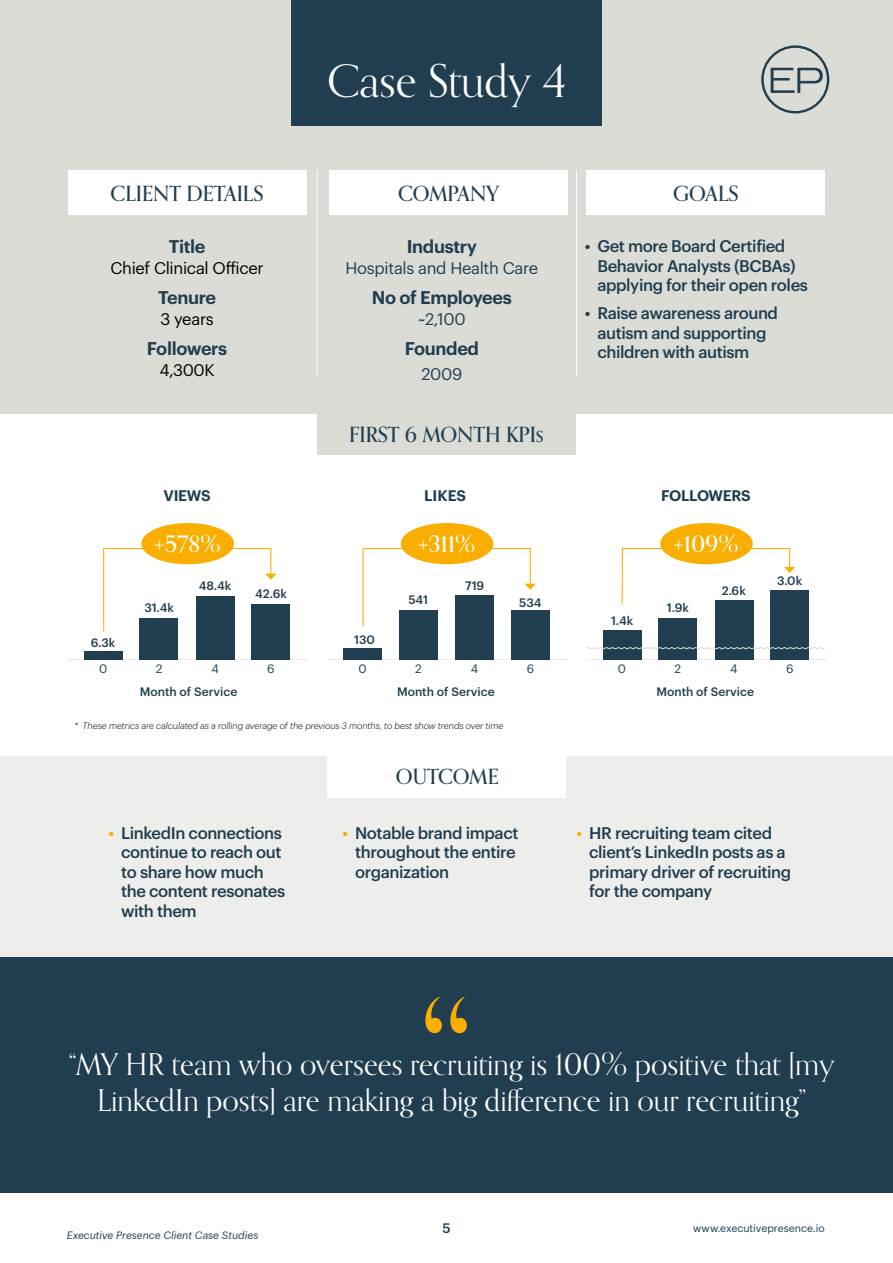
<style>
.page{position:relative;width:893px;height:1263px;background:#fff}
.page>*{position:absolute;margin:0;border:0;box-sizing:border-box;transform-origin:0 0}
.t1{font:45px "Orpheus Pro";letter-spacing:-.005em;color:#fff}
.t2{font:30px/36px "Orpheus Pro";color:#fff;text-align:center}
.t3{font:500 22.8px "Orpheus Pro";color:#fff}
.t4{font:500 21px "Orpheus Pro";color:#203e4f}
.t5{font:600 18px "Graphik";letter-spacing:-.02em;color:#203e4f}
.t6{font:500 16.5px/19.5px "Graphik";letter-spacing:-.025em;color:#203e4f}
.t7{font:16.5px "Graphik";letter-spacing:-.02em;color:#000}
.t8{font:16.5px "Graphik";letter-spacing:-.02em;color:#203e4f}
.t9{font:600 15px "Graphik";letter-spacing:-.02em;color:#203e4f}
.t10{font:500 13.5px "Graphik";color:#203e4f}
.t11{font:500 12px "Graphik";color:#203e4f}
.t12{font:12px "Graphik";color:#203e4f}
.t13{font:italic 10.5px "Graphik";color:#203e4f}
.t14{font:10.5px "Graphik";color:#203e4f}
.t15{font:italic 300 9px "Graphik";color:#000}
.s1{color:#f9ae00}
</style>
<div class="page">
<div style="left:0;top:957px;width:893px;height:236px;background:#203e4f"></div>
<div style="left:0;top:0;width:893px;height:413px;background:#dbdcd6"></div>
<div style="left:68px;top:171px;width:238px;height:44px;background:#fff"></div>
<div style="left:329px;top:171px;width:239px;height:44px;background:#fff"></div>
<div style="left:587px;top:171px;width:238px;height:44px;background:#fff"></div>
<div style="left:0;top:756px;width:893px;height:201px;background:#ededeb"></div>
<div style="left:327px;top:756px;width:239px;height:41px;background:#fff"></div>
<div style="left:317px;top:413px;width:259px;height:42px;background:#dbdcd6"></div>
<div style="left:291px;top:0;width:311px;height:125px;background:#203e4f"></div>
<hr style="left:317px;top:171px;width:1px;height:206px;background:#fff">
<hr style="left:576px;top:171px;width:1px;height:206px;background:#fff">
<svg style="left:425px;top:997px;width:42px;height:36px"></svg>
<svg style="left:68px;top:659px;width:239px;height:1px"></svg>
<svg style="left:328px;top:659px;width:238px;height:1px"></svg>
<svg style="left:587px;top:659px;width:239px;height:1px"></svg>
<div style="left:84px;top:651px;width:38px;height:8px;background:#203e4f"></div>
<div style="left:344px;top:648px;width:38px;height:11px;background:#203e4f"></div>
<div style="left:603px;top:630px;width:38px;height:29px;background:#203e4f"></div>
<div style="left:140px;top:618px;width:38px;height:41px;background:#203e4f"></div>
<div style="left:399px;top:610px;width:38px;height:49px;background:#203e4f"></div>
<div style="left:658px;top:618px;width:39px;height:41px;background:#203e4f"></div>
<div style="left:196px;top:596px;width:38px;height:63px;background:#203e4f"></div>
<div style="left:456px;top:595px;width:38px;height:64px;background:#203e4f"></div>
<div style="left:715px;top:600px;width:38px;height:59px;background:#203e4f"></div>
<div style="left:252px;top:604px;width:38px;height:55px;background:#203e4f"></div>
<div style="left:511px;top:610px;width:38px;height:49px;background:#203e4f"></div>
<div style="left:770px;top:590px;width:39px;height:69px;background:#203e4f"></div>
<svg style="left:103px;top:547px;width:173px;height:85px"></svg>
<svg style="left:362px;top:547px;width:174px;height:80px"></svg>
<svg style="left:621px;top:548px;width:174px;height:58px"></svg>
<div style="left:141px;top:523px;width:93px;height:41px;background:#f9ae00;border-radius:50%"></div>
<div style="left:401px;top:523px;width:92px;height:41px;background:#f9ae00;border-radius:50%"></div>
<div style="left:660px;top:523px;width:93px;height:41px;background:#f9ae00;border-radius:50%"></div>
<svg style="left:587px;top:647px;width:238px;height:2px"></svg>
<svg style="left:761px;top:45px;width:68px;height:68px"></svg>
<h1 class="t1" style="left:327px;top:53px;width:240px">Case Study 4</h1>
<p class="t4" style="left:111px;top:180px;width:155px">CLIENT DETAILS</p>
<p class="t4" style="left:398px;top:180px;width:103px">COMPANY</p>
<p class="t4" style="left:673px;top:180px;width:67px">GOALS</p>
<p class="t5" style="left:169px;top:233px;width:38px">Title</p>
<p class="t7" style="left:110px;top:256px;width:155px">Chief Clinical Officer</p>
<p class="t5" style="left:158px;top:284px;width:59px">Tenure</p>
<p class="t7" style="left:160px;top:307px;width:55px">3 years</p>
<p class="t5" style="left:147px;top:334px;width:82px">Followers</p>
<p class="t7" style="left:159px;top:357px;width:57px">4,300K</p>
<p class="t5" style="left:407px;top:233px;width:72px">Industry</p>
<p class="t8" style="left:346px;top:256px;width:194px">Hospitals and Health Care</p>
<p class="t5" style="left:372px;top:284px;width:141px">No of Employees</p>
<p class="t8" style="left:418px;top:307px;width:49px">~2,100</p>
<p class="t5" style="left:405px;top:334px;width:76px">Founded</p>
<p class="t8" style="left:422px;top:361px;width:42px">2009</p>
<p class="t4" style="left:349px;top:421px;width:196px">FIRST 6 MONTH KPIs</p>
<p class="t6" style="left:597px;top:235px;width:212px;text-indent:-13px">• Get more Board Certified<br>Behavior Analysts (BCBAs) applying for their open roles</p>
<p class="t6" style="left:597px;top:302px;width:182px;text-indent:-13px">• Raise awareness around autism and supporting children with autism</p>
<p class="t9" style="left:164px;top:484px;width:49px">VIEWS</p>
<p class="t9" style="left:424px;top:484px;width:44px">LIKES</p>
<p class="t9" style="left:661px;top:484px;width:91px">FOLLOWERS</p>
<h3 class="t3" style="left:154px;top:530px;width:68px">+578%</h3>
<h3 class="t3" style="left:418px;top:530px;width:59px">+311%</h3>
<h3 class="t3" style="left:674px;top:530px;width:67px">+109%</h3>
<p class="t11" style="left:144px;top:599px;width:31px">31.4k</p>
<p class="t11" style="left:199px;top:576px;width:34px">48.4k</p>
<p class="t11" style="left:465px;top:576px;width:21px">719</p>
<p class="t11" style="left:255px;top:585px;width:33px">42.6k</p>
<p class="t11" style="left:722px;top:582px;width:25px">2.6k</p>
<p class="t11" style="left:519px;top:593px;width:24px">534</p>
<p class="t11" style="left:408px;top:591px;width:21px">541</p>
<p class="t11" style="left:667px;top:599px;width:24px">1.9k</p>
<p class="t11" style="left:611px;top:611px;width:24px">1.4k</p>
<p class="t11" style="left:91px;top:633px;width:26px">6.3k</p>
<p class="t11" style="left:354px;top:630px;width:22px">130</p>
<p class="t11" style="left:777px;top:571px;width:26px">3.0k</p>
<p class="t12" style="left:99px;top:659px;width:10px">0</p>
<p class="t12" style="left:156px;top:659px;width:8px">2</p>
<p class="t12" style="left:211px;top:659px;width:9px">4</p>
<p class="t12" style="left:267px;top:659px;width:9px">6</p>
<p class="t12" style="left:358px;top:659px;width:10px">0</p>
<p class="t12" style="left:415px;top:659px;width:8px">2</p>
<p class="t12" style="left:471px;top:659px;width:9px">4</p>
<p class="t12" style="left:527px;top:659px;width:9px">6</p>
<p class="t12" style="left:618px;top:659px;width:10px">0</p>
<p class="t12" style="left:675px;top:659px;width:8px">2</p>
<p class="t12" style="left:730px;top:659px;width:9px">4</p>
<p class="t12" style="left:786px;top:659px;width:9px">6</p>
<p class="t11" style="left:140px;top:682px;width:99px">Month of Service</p>
<p class="t11" style="left:397px;top:682px;width:99px">Month of Service</p>
<p class="t11" style="left:656px;top:682px;width:99px">Month of Service</p>
<p class="t15" style="left:74px;top:719px;width:430px">* These metrics are calculated as a rolling average of the previous 3 months, to best show trends over time</p>
<p class="t4" style="left:396px;top:764px;width:104px">OUTCOME</p>
<p class="t6" style="left:121px;top:821px;width:166px;text-indent:-13px"><span class="s1">•</span> LinkedIn connections continue to reach out to share how much the content resonates with them</p>
<p class="t6" style="left:355px;top:821px;width:165px;text-indent:-13px"><span class="s1">•</span> Notable brand impact throughout the entire organization</p>
<p class="t6" style="left:589px;top:821px;width:204px;text-indent:-13px"><span class="s1">•</span> HR recruiting team cited client’s LinkedIn posts as a primary driver of recruiting for the company</p>
<h2 class="t2" style="left:69px;top:1045px;width:767px">“MY HR team who oversees recruiting is 100% positive that [my<br>LinkedIn posts] are making a big difference in our recruiting”</h2>
<p class="t13" style="left:67px;top:1227px;width:193px">Executive Presence Client Case Studies</p>
<p class="t10" style="left:442px;top:1218px;width:10px">5</p>
<p class="t14" style="left:693px;top:1220px;width:133px">www.executivepresence.io</p>
</div>
